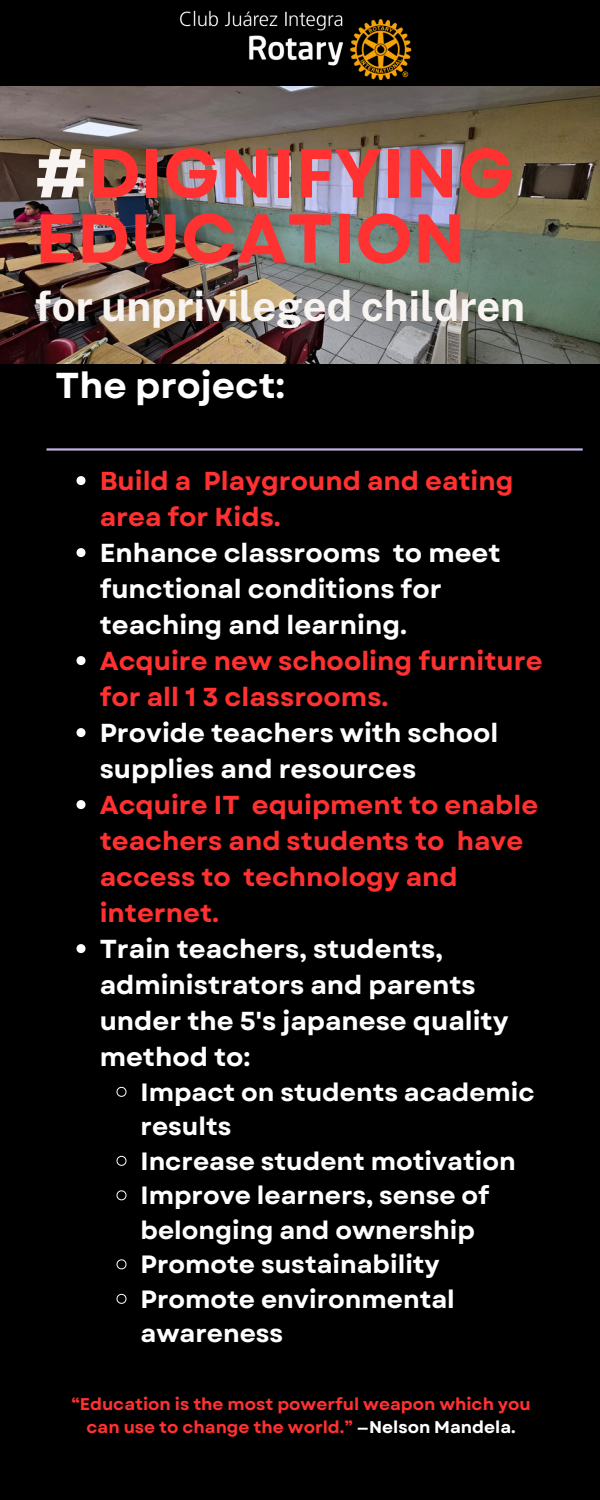
<style>
.page{position:relative;width:600px;height:1500px;background:#000}
.page>*{position:absolute;margin:0;border:0;box-sizing:border-box;transform-origin:0 0}
.t1{font:700 69px/65.2px "Garet";color:#ff3131}
.t2{font:700 42px "Public Sans";color:#f8f4f2}
.t3{font:700 36px "Garet";color:#fff}
.t4{font:700 26px/36px "Garet";color:#fff}
.t5{font:700 26px/36px "Garet";color:#ff3131}
.t6{font:700 25px/34.5px "Garet";color:#fff}
.t7{font:700 17px/23.2px "Garet";color:#ff3131;text-align:center}
.s1{color:#f8f4f2}
.s2{color:#fff}
</style>
<div class="page">
<img style="left:0;top:87px;width:600px;height:276px">
<svg style="left:77px;top:476px;width:9px;height:9px"></svg>
<svg style="left:77px;top:548px;width:9px;height:9px"></svg>
<svg style="left:77px;top:656px;width:9px;height:9px"></svg>
<svg style="left:77px;top:728px;width:9px;height:9px"></svg>
<svg style="left:77px;top:800px;width:9px;height:9px"></svg>
<svg style="left:77px;top:944px;width:9px;height:9px"></svg>
<svg style="left:116px;top:1086px;width:11px;height:11px"></svg>
<svg style="left:116px;top:1155px;width:11px;height:11px"></svg>
<svg style="left:116px;top:1190px;width:11px;height:11px"></svg>
<svg style="left:116px;top:1259px;width:11px;height:11px"></svg>
<svg style="left:116px;top:1293px;width:11px;height:11px"></svg>
<hr style="left:47px;top:448px;width:536px;height:3px;background:#c2b0e0">
<hr style="left:47px;top:1499px;width:536px;height:1px;background:#c2b0e0">
<img style="left:179px;top:10px;width:233px;height:71px">
<p class="t1" style="left:35px;top:141px;width:481px"><span class="s1">#</span>DIGNIFYING<br>EDUCATION</p>
<p class="t2" style="left:35px;top:281px;width:492px">for unprivileged children</p>
<p class="t3" style="left:56px;top:359px;width:231px">The project:</p>
<p class="t5" style="left:100px;top:463px;width:415px">Build a Playground and eating area for Kids.</p>
<p class="t4" style="left:100px;top:535px;width:402px">Enhance classrooms to meet functional conditions for teaching and learning.</p>
<p class="t5" style="left:100px;top:643px;width:444px">Acquire new schooling furniture for all 1 3 classrooms.</p>
<p class="t4" style="left:100px;top:715px;width:400px">Provide teachers with school supplies and resources</p>
<p class="t5" style="left:100px;top:787px;width:440px">Acquire IT equipment to enable teachers and students to have access to technology and internet.</p>
<p class="t4" style="left:100px;top:931px;width:410px">Train teachers, students, administrators and parents under the 5's japanese quality method to:</p>
<p class="t6" style="left:141px;top:1075px;width:396px">Impact on students academic results</p>
<p class="t6" style="left:141px;top:1144px;width:377px">Increase student motivation</p>
<p class="t6" style="left:141px;top:1178px;width:350px">Improve learners, sense of belonging and ownership</p>
<p class="t6" style="left:141px;top:1247px;width:301px">Promote sustainability</p>
<p class="t6" style="left:141px;top:1282px;width:316px">Promote environmental awareness</p>
<p class="t7" style="left:71px;top:1392px;width:461px">“Education is the most powerful weapon which you can use to change the world.” <span class="s2">—Nelson Mandela.</span></p>
</div>
